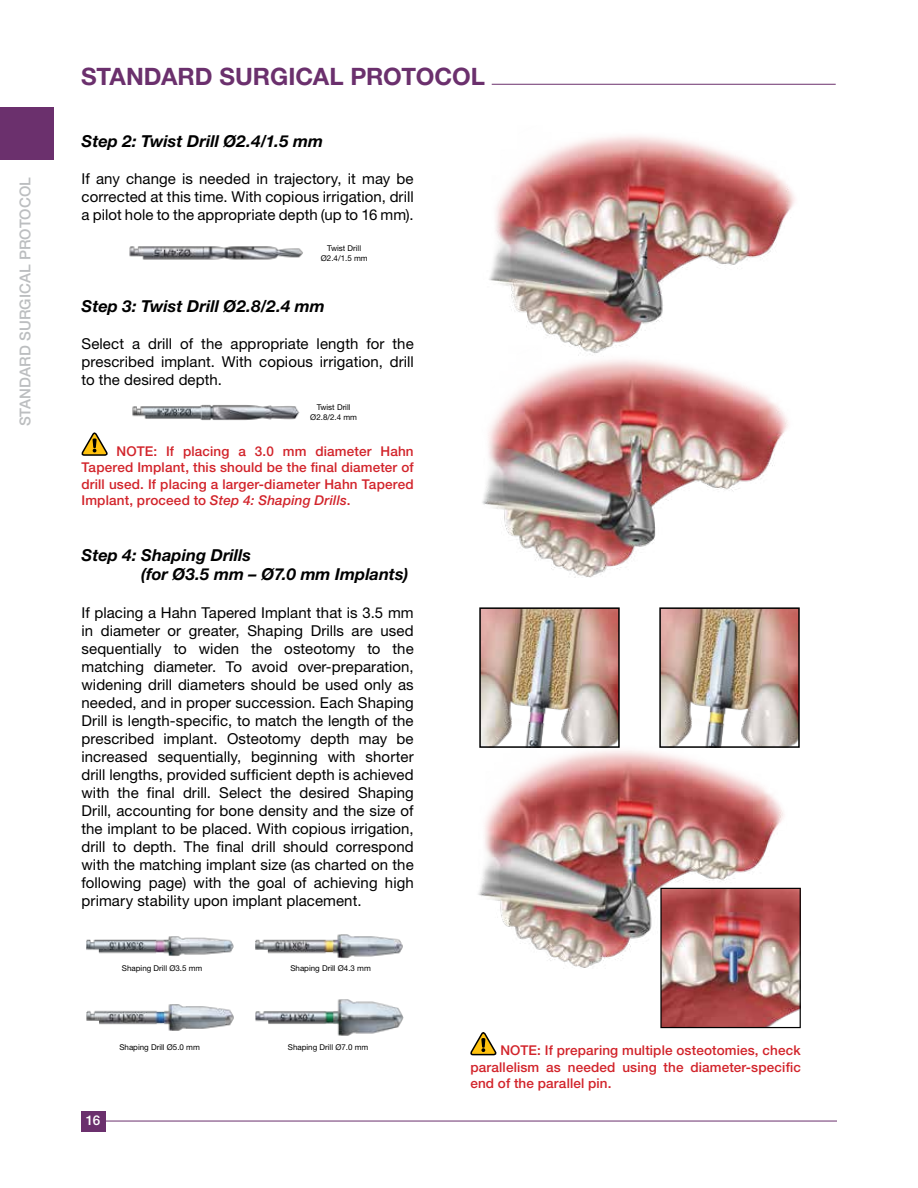
<style>
.page{position:relative;width:918px;height:1188px;background:#fff}
.page>*{position:absolute;margin:0;border:0;box-sizing:border-box;transform-origin:0 0}
.t1{font:700 24px "Helvetica Neue LT Std";color:#6b306d}
.t2{font:italic 700 16.5px/19.5px "Helvetica Neue LT Std";letter-spacing:.005em;color:#000}
.t3{font:15px/18px "Helvetica Neue LT Std";letter-spacing:.005em;color:#000;text-align:justify}
.t4{font:500 15px "Helvetica Neue LT Std";letter-spacing:.005em;color:#bcbec0}
.t5{font:500 13.5px/16.5px "Helvetica Neue LT Std";letter-spacing:.01em;color:#d2232a;text-align:justify}
.t6{font:500 13.5px "Helvetica Neue LT Std";color:#fff}
.t7{font:7.95px/10.1px "Helvetica Neue LT Std";color:#000;text-align:center}
.s1{font-style:italic}
</style>
<div class="page">
<hr style="left:102px;top:1121px;width:735px;height:1px;background:#6b306d">
<div style="left:81px;top:1111px;width:24px;height:20px;background:#6b306d"></div>
<svg style="left:81px;top:432px;width:27px;height:24px"></svg>
<img style="left:489px;top:136px;width:306px;height:210px">
<img style="left:482px;top:346px;width:306px;height:232px">
<img style="left:478px;top:750px;width:317px;height:219px">
<hr style="left:492px;top:84px;width:344px;height:1px;background:#6b306d">
<div style="left:0;top:107px;width:53px;height:53px;background:#6b306d"></div>
<img style="left:256px;top:934px;width:147px;height:25px">
<img style="left:86px;top:1004px;width:148px;height:27px">
<img style="left:255px;top:999px;width:149px;height:37px">
<img style="left:86px;top:936px;width:148px;height:20px">
<img style="left:482px;top:610px;width:135px;height:135px">
<div style="left:479px;top:607px;width:141px;height:141px;border:2px solid #000"></div>
<img style="left:662px;top:890px;width:137px;height:136px">
<div style="left:660px;top:888px;width:141px;height:140px;border:1px solid #000"></div>
<img style="left:662px;top:610px;width:135px;height:135px">
<div style="left:659px;top:607px;width:141px;height:141px;border:2px solid #000"></div>
<svg style="left:470px;top:1032px;width:27px;height:24px"></svg>
<img style="left:129px;top:246px;width:174px;height:14px">
<img style="left:132px;top:404px;width:168px;height:17px">
<p class="t4" style="left:16px;top:426px;width:251px;rotate:-90deg">STANDARD SURGICAL PROTOCOL</p>
<h1 class="t1" style="left:81px;top:61px;width:406px">STANDARD SURGICAL PROTOCOL</h1>
<p class="t2" style="left:82px;top:131px;width:243px">Step 2: Twist Drill Ø2.4/1.5 mm</p>
<p class="t3" style="left:82px;top:170px;width:334px">If any change is needed in trajectory, it may be corrected at this time. With copious irrigation, drill a pilot hole to the appropriate depth (up to 16 mm).</p>
<p class="t7" style="left:321px;top:243px;width:48px">Twist Drill<br>Ø2.4/1.5 mm</p>
<p class="t2" style="left:82px;top:296px;width:245px">Step 3: Twist Drill Ø2.8/2.4 mm</p>
<p class="t3" style="left:82px;top:335px;width:334px">Select a drill of the appropriate length for the prescribed implant. With copious irrigation, drill to the desired depth.</p>
<p class="t7" style="left:310px;top:402px;width:48px">Twist Drill<br>Ø2.8/2.4 mm</p>
<p class="t5" style="left:82px;top:443px;width:334px;text-indent:35px">NOTE: If placing a 3.0 mm diameter Hahn Tapered Implant, this should be the final diameter of drill used. If placing a larger-diameter Hahn Tapered Implant, proceed to <span class="s1">Step 4: Shaping Drills</span>.</p>
<p class="t2" style="left:141px;top:545px;width:269px;text-indent:-60px">Step 4: Shaping Drills<br>(for Ø3.5 mm – Ø7.0 mm Implants)</p>
<p class="t3" style="left:82px;top:603px;width:334px">If placing a Hahn Tapered Implant that is 3.5 mm in diameter or greater, Shaping Drills are used sequentially to widen the osteotomy to the matching diameter. To avoid over-preparation, widening drill diameters should be used only as needed, and in proper succession. Each Shaping Drill is length-specific, to match the length of the prescribed implant. Osteotomy depth may be increased sequentially, beginning with shorter drill lengths, provided sufficient depth is achieved with the final drill. Select the desired Shaping Drill, accounting for bone density and the size of the implant to be placed. With copious irrigation, drill to depth. The final drill should correspond with the matching implant size (as charted on the following page) with the goal of achieving high primary stability upon implant placement.</p>
<p class="t7" style="left:122px;top:963px;width:82px">Shaping Drill Ø3.5 mm</p>
<p class="t7" style="left:290px;top:963px;width:82px">Shaping Drill Ø4.3 mm</p>
<p class="t6" style="left:86px;top:1112px;width:16px">16</p>
<p class="t7" style="left:119px;top:1042px;width:82px">Shaping Drill Ø5.0 mm</p>
<p class="t7" style="left:288px;top:1042px;width:82px">Shaping Drill Ø7.0 mm</p>
<p class="t5" style="left:470px;top:1042px;width:332px;text-indent:30px">NOTE: If preparing multiple osteotomies, check parallelism as needed using the diameter-specific end of the parallel pin.</p>
</div>
